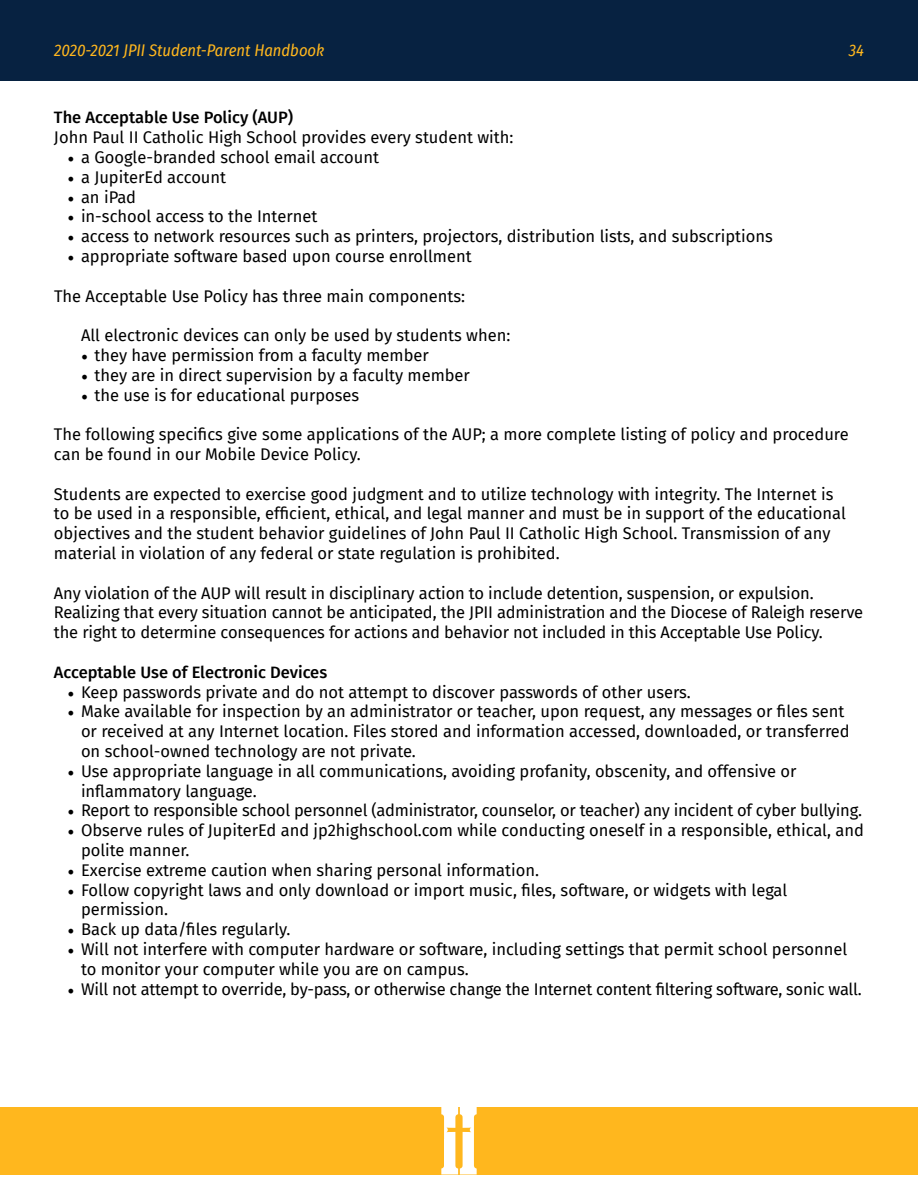
<style>
.page{position:relative;width:918px;height:1188px;background:#fff}
.page>*{position:absolute;margin:0;border:0;box-sizing:border-box;transform-origin:0 0}
.t1{font:16.5px/19.8px "Fira Sans";color:#000}
.t2{font:500 16.5px "Fira Sans";color:#000}
.t3{font:italic 16.5px "Fira Sans Condensed";color:#ffb71e}
.s1{font-family:"Minion Pro";font-size:18px}
</style>
<div class="page">
<div style="left:0;top:0;width:918px;height:81px;background:#072241"></div>
<div style="left:0;top:1107px;width:918px;height:67px;background:#ffb71e"></div>
<svg style="left:441px;top:1107px;width:36px;height:67px"></svg>
<p class="t3" style="left:54px;top:38px;width:272px">2020-2021 JPII Student-Parent Handbook</p>
<p class="t3" style="left:849px;top:38px;width:17px">34</p>
<p class="t2" style="left:54px;top:104px;width:241px">The Acceptable Use Policy (AUP)</p>
<p class="t1" style="left:54px;top:127px;width:461px">John Paul II Catholic High School provides every student with:</p>
<p class="t1" style="left:68px;top:147px;width:313px"><span class="s1">•</span> a Google-branded school email account</p>
<p class="t1" style="left:68px;top:167px;width:160px"><span class="s1">•</span> a JupiterEd account</p>
<p class="t1" style="left:68px;top:187px;width:70px"><span class="s1">•</span> an iPad</p>
<p class="t1" style="left:68px;top:206px;width:251px"><span class="s1">•</span> in-school access to the Internet</p>
<p class="t1" style="left:68px;top:226px;width:707px"><span class="s1">•</span> access to network resources such as printers, projectors, distribution lists, and subscriptions</p>
<p class="t1" style="left:68px;top:246px;width:406px"><span class="s1">•</span> appropriate software based upon course enrollment</p>
<p class="t1" style="left:54px;top:286px;width:413px">The Acceptable Use Policy has three main components:</p>
<p class="t1" style="left:81px;top:325px;width:431px">All electronic devices can only be used by students when:</p>
<p class="t1" style="left:81px;top:345px;width:349px"><span class="s1">•</span> they have permission from a faculty member</p>
<p class="t1" style="left:81px;top:365px;width:391px"><span class="s1">•</span> they are in direct supervision by a faculty member</p>
<p class="t1" style="left:81px;top:385px;width:280px"><span class="s1">•</span> the use is for educational purposes</p>
<p class="t1" style="left:54px;top:424px;width:796px">The following specifics give some applications of the AUP; a more complete listing of policy and procedure can be found in our Mobile Device Policy.</p>
<p class="t1" style="left:54px;top:484px;width:793px">Students are expected to exercise good judgment and to utilize technology with integrity. The Internet is to be used in a responsible, efficient, ethical, and legal manner and must be in support of the educational objectives and the student behavior guidelines of John Paul II Catholic High School. Transmission of any material in violation of any federal or state regulation is prohibited.</p>
<p class="t1" style="left:54px;top:583px;width:811px">Any violation of the AUP will result in disciplinary action to include detention, suspension, or expulsion.<br>Realizing that every situation cannot be anticipated, the JPII administration and the Diocese of Raleigh reserve the right to determine consequences for actions and behavior not included in this Acceptable Use Policy.</p>
<p class="t2" style="left:54px;top:659px;width:275px">Acceptable Use of Electronic Devices</p>
<p class="t1" style="left:68px;top:682px;width:625px"><span class="s1">•</span> Keep passwords private and do not attempt to discover passwords of other users.</p>
<p class="t1" style="left:81px;top:701px;width:770px;text-indent:-14px"><span class="s1">•</span> Make available for inspection by an administrator or teacher, upon request, any messages or files sent or received at any Internet location. Files stored and information accessed, downloaded, or transferred on school-owned technology are not private.</p>
<p class="t1" style="left:81px;top:761px;width:717px;text-indent:-14px"><span class="s1">•</span> Use appropriate language in all communications, avoiding profanity, obscenity, and offensive or inflammatory language.</p>
<p class="t1" style="left:68px;top:800px;width:796px"><span class="s1">•</span> Report to responsible school personnel (administrator, counselor, or teacher) any incident of cyber bullying.</p>
<p class="t1" style="left:81px;top:820px;width:784px;text-indent:-14px"><span class="s1">•</span> Observe rules of JupiterEd and jp2highschool.com while conducting oneself in a responsible, ethical, and polite manner.</p>
<p class="t1" style="left:68px;top:860px;width:473px"><span class="s1">•</span> Exercise extreme caution when sharing personal information.</p>
<p class="t1" style="left:81px;top:880px;width:708px;text-indent:-14px"><span class="s1">•</span> Follow copyright laws and only download or import music, files, software, or widgets with legal permission.</p>
<p class="t1" style="left:68px;top:919px;width:225px"><span class="s1">•</span> Back up data/files regularly.</p>
<p class="t1" style="left:81px;top:939px;width:768px;text-indent:-14px"><span class="s1">•</span> Will not interfere with computer hardware or software, including settings that permit school personnel to monitor your computer while you are on campus.</p>
<p class="t1" style="left:68px;top:979px;width:796px"><span class="s1">•</span> Will not attempt to override, by-pass, or otherwise change the Internet content filtering software, sonic wall.</p>
</div>
